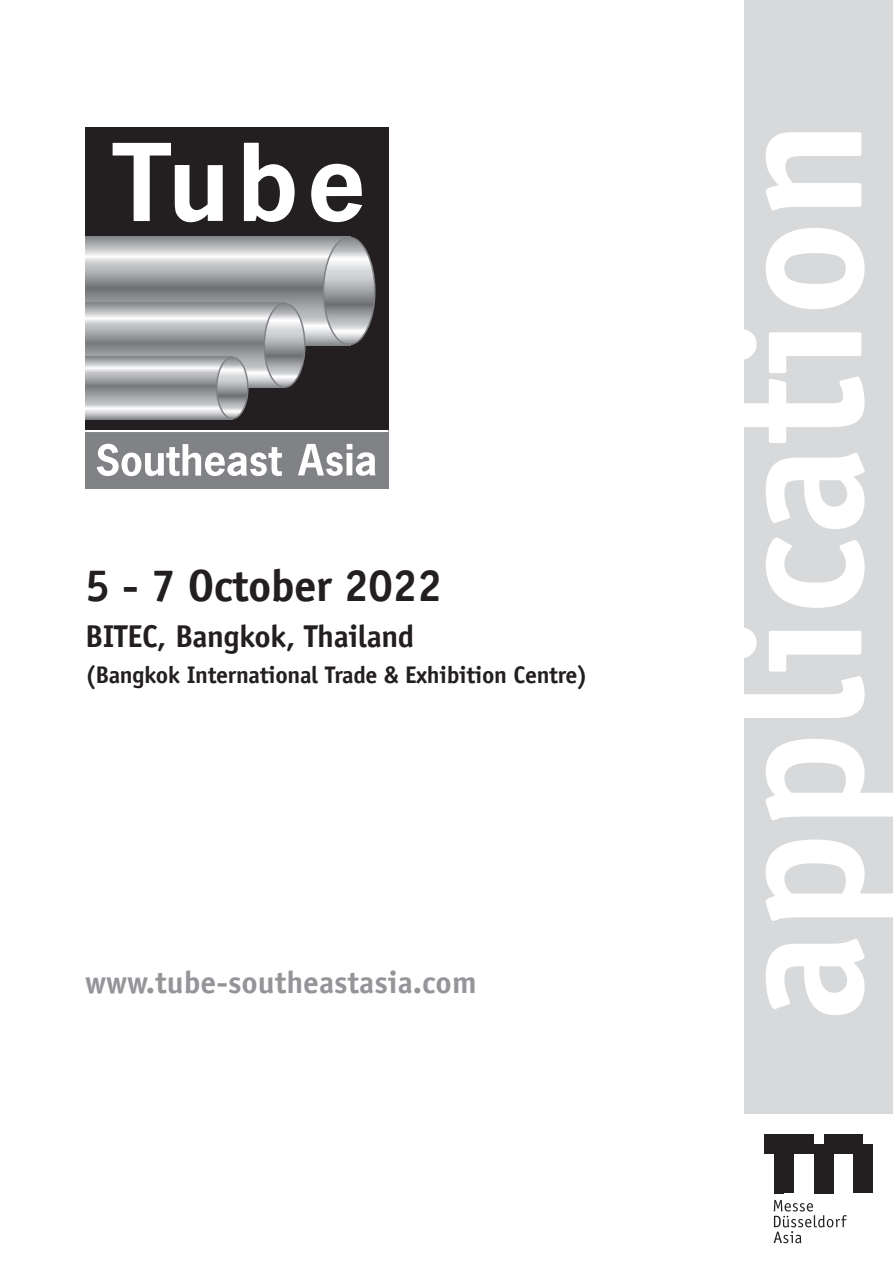
<style>
.page{position:relative;width:893px;height:1263px;background:#fff}
.page>*{position:absolute;margin:0;border:0;box-sizing:border-box;transform-origin:0 0}
.t1{font:700 187.5px "Officina Sans";color:#fff}
.t2{font:700 45px "Officina Sans";letter-spacing:-.015em;color:#231f20}
.t3{font:700 31.5px "Officina Sans";color:#939598}
.t4{font:700 31.5px "Officina Sans";letter-spacing:-.015em;color:#231f20}
.t5{font:700 24px "Officina Sans";letter-spacing:-.015em;color:#231f20}
</style>
<div class="page">
<div style="left:744px;top:0;width:149px;height:1114px;background:#d8d9db"></div>
<div style="left:764px;top:1144px;width:10px;height:10px;background:#231f20"></div>
<div style="left:774px;top:1134px;width:10px;height:10px;background:#231f20"></div>
<div style="left:774px;top:1144px;width:10px;height:10px;background:#231f20"></div>
<div style="left:784px;top:1134px;width:10px;height:10px;background:#231f20"></div>
<div style="left:784px;top:1144px;width:10px;height:10px;background:#231f20"></div>
<div style="left:794px;top:1134px;width:10px;height:10px;background:#231f20"></div>
<div style="left:794px;top:1144px;width:10px;height:10px;background:#231f20"></div>
<div style="left:804px;top:1134px;width:10px;height:10px;background:#231f20"></div>
<div style="left:804px;top:1144px;width:10px;height:10px;background:#231f20"></div>
<div style="left:833px;top:1134px;width:10px;height:10px;background:#231f20"></div>
<div style="left:833px;top:1144px;width:10px;height:10px;background:#231f20"></div>
<div style="left:843px;top:1134px;width:10px;height:10px;background:#231f20"></div>
<div style="left:843px;top:1144px;width:10px;height:10px;background:#231f20"></div>
<div style="left:853px;top:1134px;width:10px;height:10px;background:#231f20"></div>
<div style="left:853px;top:1144px;width:10px;height:20px;background:#231f20"></div>
<div style="left:863px;top:1144px;width:10px;height:39px;background:#231f20"></div>
<div style="left:774px;top:1154px;width:10px;height:39px;background:#231f20"></div>
<div style="left:784px;top:1154px;width:10px;height:19px;background:#231f20"></div>
<div style="left:784px;top:1173px;width:10px;height:10px;background:#231f20"></div>
<div style="left:784px;top:1183px;width:10px;height:10px;background:#231f20"></div>
<div style="left:853px;top:1164px;width:10px;height:19px;background:#231f20"></div>
<div style="left:863px;top:1183px;width:10px;height:10px;background:#231f20"></div>
<div style="left:764px;top:1134px;width:10px;height:10px;background:#231f20"></div>
<div style="left:814px;top:1144px;width:9px;height:10px;background:#231f20"></div>
<div style="left:814px;top:1154px;width:9px;height:10px;background:#231f20"></div>
<div style="left:814px;top:1164px;width:9px;height:29px;background:#231f20"></div>
<div style="left:823px;top:1134px;width:10px;height:59px;background:#231f20"></div>
<div style="left:853px;top:1183px;width:10px;height:10px;background:#231f20"></div>
<svg style="left:774px;top:1200px;width:73px;height:43px"></svg>
<div style="left:85px;top:128px;width:303px;height:303px;background:#231f20"></div>
<svg style="left:85px;top:237px;width:261px;height:108px;background:#a9aaad"></svg>
<svg style="left:323px;top:237px;width:50px;height:107px;background:#abacaf"></svg>
<div style="left:323px;top:237px;width:53px;height:108px;border:2px solid #808285;border-radius:50%"></div>
<svg style="left:85px;top:303px;width:196px;height:85px;background:#abadaf"></svg>
<svg style="left:264px;top:303px;width:41px;height:84px;background:#afb0b2"></svg>
<div style="left:263px;top:303px;width:43px;height:85px;border:2px solid #808285;border-radius:50%"></div>
<svg style="left:85px;top:357px;width:145px;height:62px;background:#b4b6b8"></svg>
<svg style="left:217px;top:357px;width:31px;height:61px;background:#b0b1b3"></svg>
<div style="left:216px;top:356px;width:33px;height:63px;border:2px solid #808285;border-radius:50%"></div>
<div style="left:85px;top:431px;width:303px;height:58px;background:#808285"></div>
<svg style="left:97px;top:444px;width:185px;height:32px"></svg>
<svg style="left:298px;top:444px;width:78px;height:32px"></svg>
<svg style="left:311px;top:164px;width:51px;height:58px"></svg>
<svg style="left:113px;top:143px;width:110px;height:79px"></svg>
<svg style="left:244px;top:143px;width:51px;height:79px"></svg>
<hr style="left:85px;top:430px;width:303px;height:2px;background:#fff">
<h2 class="t2" style="left:85px;top:557px;width:358px">5 - 7 October 2022</h2>
<h3 class="t4" style="left:85px;top:617px;width:331px">BITEC, Bangkok, Thailand</h3>
<p class="t5" style="left:85px;top:659px;width:504px">(Bangkok International Trade &amp; Exhibition Centre)</p>
<h3 class="t3" style="left:85px;top:962px;width:393px">www.tube-southeastasia.com</h3>
<h1 class="t1" style="left:681px;top:1022px;width:904px;rotate:-90deg">application</h1>
</div>
